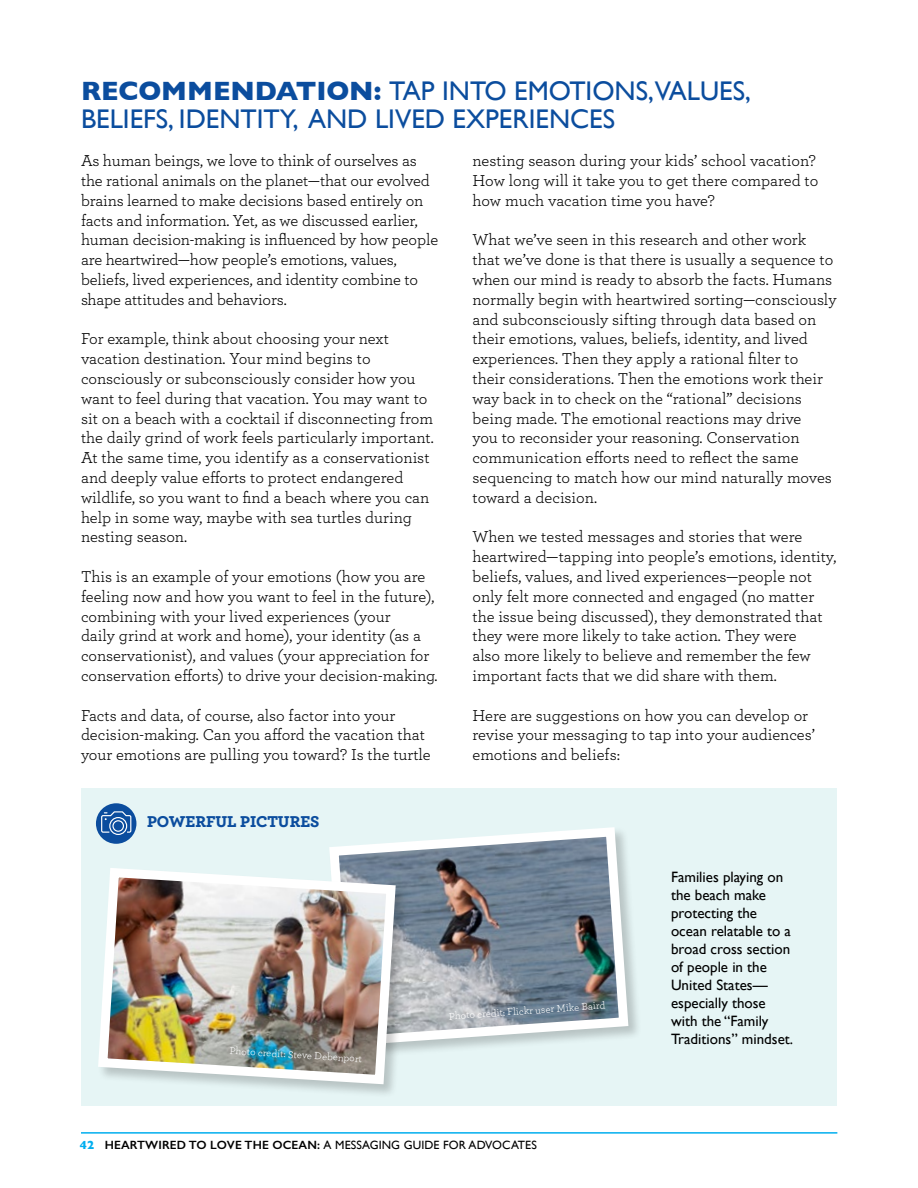
<style>
.page{position:relative;width:918px;height:1188px;background:#fff}
.page>*{position:absolute;margin:0;border:0;box-sizing:border-box;transform-origin:0 0}
.t1{font:27px/28.5px "Gill Sans";color:#0b4d9e}
.t2{font:16.5px/19.8px "Archer";color:#000}
.t3{font:900 16.5px "Archer";color:#0b4d9e}
.t4{font:15px/18px "Gill Sans";color:#000}
.t5{font:12px "Gill Sans";letter-spacing:.01em;color:#000}
.t6{font:10.5px "Archer";color:#fff}
.s1{font-weight:700}
.s2{font-weight:700;color:#00aeef}
.s3{font-weight:600}
</style>
<div class="page">
<hr style="left:81px;top:1132px;width:756px;height:2px;background:#00aeef">
<div style="left:81px;top:788px;width:756px;height:318px;background:#e6f5f5"></div>
<svg style="left:329px;top:827px;width:304px;height:224px;background:#98a2ab"></svg>
<div style="left:96px;top:803px;width:40px;height:41px;background:#0b4d9e;border-radius:50%"></div>
<svg style="left:101px;top:811px;width:31px;height:24px"></svg>
<div style="left:98px;top:867px;width:312px;height:231px;background:#000;opacity:.2"></div>
<img style="left:98px;top:863px;width:302px;height:226px">
<h1 class="t1" style="left:81px;top:76px;width:672px"><span class="s1">RECOMMENDATION:</span> TAP INTO EMOTIONS,VALUES,<br>BELIEFS, IDENTITY, AND LIVED EXPERIENCES</h1>
<p class="t2" style="left:472px;top:150px;width:347px">nesting season during your kids’ school vacation?<br>How long will it take you to get there compared to how much vacation time you have?</p>
<p class="t2" style="left:472px;top:229px;width:366px">What we’ve seen in this research and other work that we’ve done is that there is usually a sequence to when our mind is ready to absorb the facts. Humans normally begin with heartwired sorting—consciously and subconsciously sifting through data based on their emotions, values, beliefs, identity, and lived experiences. Then they apply a rational filter to<br>their considerations. Then the emotions work their way back in to check on the “rational” decisions being made. The emotional reactions may drive<br>you to reconsider your reasoning. Conservation communication efforts need to reflect the same sequencing to match how our mind naturally moves toward a decision.</p>
<p class="t2" style="left:472px;top:526px;width:365px">When we tested messages and stories that were heartwired—tapping into people’s emotions, identity, beliefs, values, and lived experiences—people not only felt more connected and engaged (no matter the issue being discussed), they demonstrated that they were more likely to take action. They were<br>also more likely to believe and remember the few important facts that we did share with them.</p>
<p class="t2" style="left:472px;top:704px;width:344px">Here are suggestions on how you can develop or revise your messaging to tap into your audiences’ emotions and beliefs:</p>
<p class="t2" style="left:81px;top:150px;width:359px">As human beings, we love to think of ourselves as the rational animals on the planet—that our evolved brains learned to make decisions based entirely on facts and information. Yet, as we discussed earlier, human decision-making is influenced by how people are heartwired—how people’s emotions, values, beliefs, lived experiences, and identity combine to shape attitudes and behaviors.</p>
<p class="t2" style="left:81px;top:328px;width:354px">For example, think about choosing your next vacation destination. Your mind begins to consciously or subconsciously consider how you want to feel during that vacation. You may want to sit on a beach with a cocktail if disconnecting from the daily grind of work feels particularly important.<br>At the same time, you identify as a conservationist and deeply value efforts to protect endangered wildlife, so you want to find a beach where you can help in some way, maybe with sea turtles during nesting season.</p>
<p class="t2" style="left:81px;top:566px;width:358px">This is an example of your emotions (how you are feeling now and how you want to feel in the future), combining with your lived experiences (your<br>daily grind at work and home), your identity (as a conservationist), and values (your appreciation for conservation efforts) to drive your decision-making.</p>
<p class="t2" style="left:81px;top:704px;width:351px">Facts and data, of course, also factor into your decision-making. Can you afford the vacation that your emotions are pulling you toward? Is the turtle</p>
<p class="t3" style="left:147px;top:808px;width:174px">POWERFUL PICTURES</p>
<p class="t6" style="left:230px;top:1043px;width:134px;rotate:4deg">Photo credit: Steve Debenport</p>
<p class="t6" style="left:448px;top:1009px;width:158px;rotate:-4deg">Photo credit: Flickr user Mike Baird</p>
<p class="t5" style="left:80px;top:1138px;width:459px"><span class="s2">42</span> <span class="s3">HEARTWIRED TO LOVE THE OCEAN:</span> A MESSAGING GUIDE FOR ADVOCATES</p>
<p class="t4" style="left:671px;top:868px;width:124px">Families playing on the beach make protecting the ocean relatable to a broad cross section of people in the<br>United States— especially those with the “Family<br>Traditions” mindset.</p>
</div>
